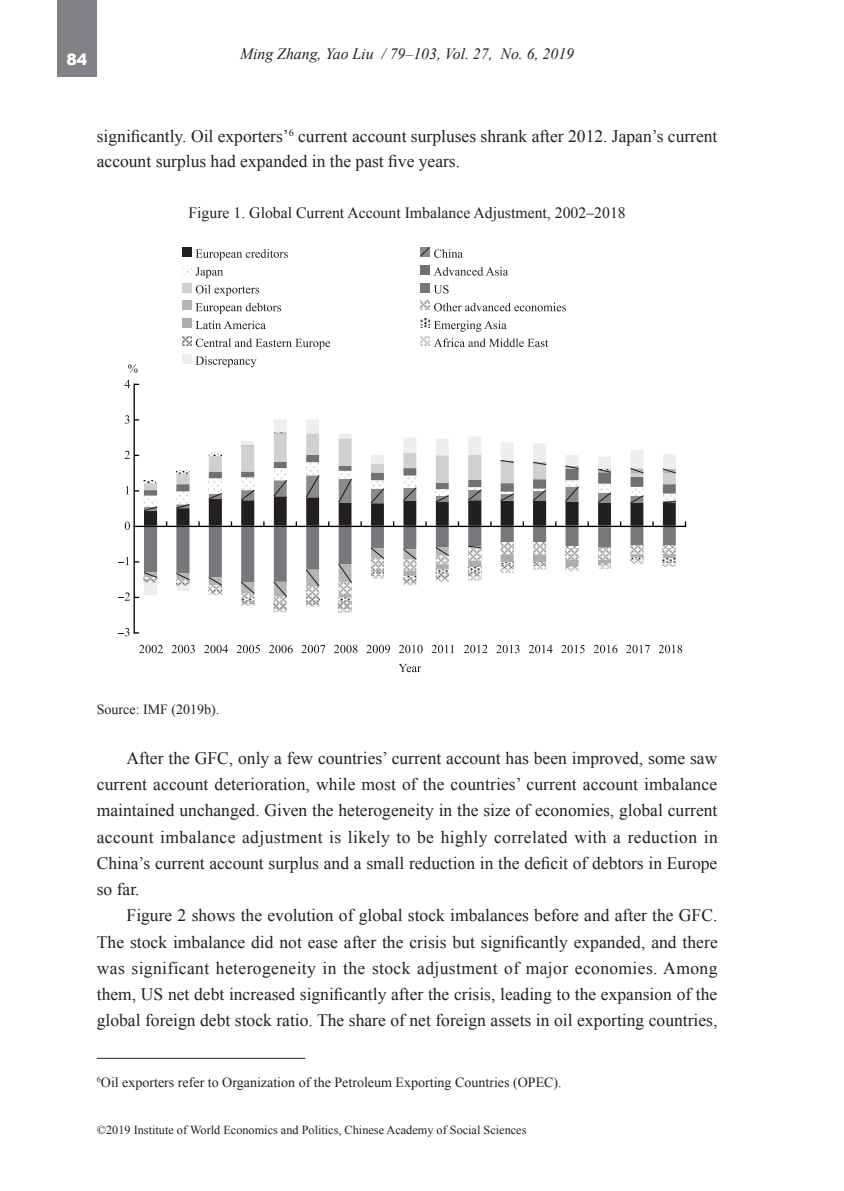
<style>
.page{position:relative;width:844px;height:1191px;background:#fff}
.page>*{position:absolute;margin:0;border:0;box-sizing:border-box;transform-origin:0 0}
.t1{font:17.5px/26.2px "Times New Roman";color:#231f20;text-align:justify}
.t2{font:15.75px "Times New Roman";color:#231f20}
.t3{font:italic 15.75px "Times New Roman";color:#231f20}
.t4{font:900 15.75px "Arial";color:#fff}
.t5{font:14px "Times New Roman";color:#231f20}
.t6{font:12.25px "Times New Roman";color:#231f20}
</style>
<div class="page">
<div style="left:57px;top:0;width:40px;height:77px;background:#808285"></div>
<img style="left:274px;top:598px;width:13px;height:5px">
<img style="left:338px;top:598px;width:14px;height:5px">
<svg style="left:306px;top:598px;width:13px;height:5px"></svg>
<img style="left:274px;top:603px;width:45px;height:2px">
<img style="left:241px;top:598px;width:13px;height:1px">
<svg style="left:338px;top:603px;width:13px;height:9px"></svg>
<img style="left:274px;top:605px;width:45px;height:7px">
<svg style="left:241px;top:599px;width:13px;height:6px"></svg>
<svg style="left:241px;top:419px;width:402px;height:32px"></svg>
<hr style="left:134px;top:526px;width:551px;height:1px;background:#000">
<svg style="left:118px;top:628px;width:21px;height:8px"></svg>
<svg style="left:118px;top:592px;width:21px;height:9px"></svg>
<svg style="left:125px;top:415px;width:14px;height:9px"></svg>
<svg style="left:124px;top:380px;width:15px;height:8px"></svg>
<svg style="left:398px;top:664px;width:23px;height:8px"></svg>
<div style="left:182px;top:247px;width:9px;height:9px;background:#231f20"></div>
<svg style="left:182px;top:249px;width:106px;height:29px"></svg>
<div style="left:420px;top:265px;width:9px;height:9px;background:#757070"></div>
<svg style="left:433px;top:267px;width:75px;height:9px"></svg>
<div style="left:182px;top:283px;width:9px;height:9px;background:#d1cfcf"></div>
<div style="left:420px;top:283px;width:9px;height:9px;background:#76787b"></div>
<svg style="left:433px;top:285px;width:15px;height:8px"></svg>
<svg style="left:420px;top:301px;width:146px;height:10px"></svg>
<div style="left:182px;top:318px;width:9px;height:10px;background:#b0abab"></div>
<svg style="left:195px;top:320px;width:71px;height:9px"></svg>
<svg style="left:182px;top:336px;width:148px;height:13px"></svg>
<svg style="left:420px;top:318px;width:128px;height:29px"></svg>
<div style="left:182px;top:354px;width:9px;height:9px;background:#eeeeef"></div>
<svg style="left:195px;top:356px;width:61px;height:11px"></svg>
<hr style="left:133px;top:384px;width:2px;height:249px;background:#000">
<svg style="left:139px;top:645px;width:24px;height:8px"></svg>
<svg style="left:171px;top:645px;width:24px;height:8px"></svg>
<svg style="left:204px;top:645px;width:24px;height:8px"></svg>
<svg style="left:236px;top:645px;width:24px;height:8px"></svg>
<svg style="left:269px;top:645px;width:24px;height:8px"></svg>
<svg style="left:301px;top:645px;width:24px;height:8px"></svg>
<svg style="left:334px;top:645px;width:23px;height:8px"></svg>
<svg style="left:366px;top:645px;width:24px;height:8px"></svg>
<svg style="left:399px;top:645px;width:23px;height:8px"></svg>
<svg style="left:431px;top:645px;width:22px;height:8px"></svg>
<svg style="left:463px;top:645px;width:24px;height:8px"></svg>
<svg style="left:496px;top:645px;width:23px;height:8px"></svg>
<svg style="left:528px;top:645px;width:24px;height:8px"></svg>
<svg style="left:561px;top:645px;width:23px;height:8px"></svg>
<svg style="left:593px;top:645px;width:24px;height:8px"></svg>
<svg style="left:626px;top:645px;width:23px;height:8px"></svg>
<svg style="left:658px;top:645px;width:24px;height:8px"></svg>
<svg style="left:182px;top:285px;width:99px;height:29px"></svg>
<svg style="left:144px;top:583px;width:273px;height:15px"></svg>
<svg style="left:420px;top:247px;width:43px;height:11px"></svg>
<svg style="left:118px;top:451px;width:559px;height:132px"></svg>
<svg style="left:128px;top:364px;width:9px;height:9px"></svg>
<hr style="left:97px;top:1057px;width:208px;height:1px;background:#231f20">
<p class="t4" style="left:66px;top:48px;width:23px">84</p>
<p class="t3" style="left:240px;top:43px;width:335px">Ming Zhang, Yao Liu / 79–103, Vol. 27, No. 6, 2019</p>
<p class="t1" style="left:97px;top:123px;width:622px;line-height:25.6px">significantly. Oil exporters’<sup>6</sup> current account surpluses shrank after 2012. Japan’s current account surplus had expanded in the past five years.</p>
<p class="t2" style="left:188px;top:202px;width:438px">Figure 1. Global Current Account Imbalance Adjustment, 2002–2018</p>
<p class="t5" style="left:97px;top:699px;width:124px">Source: IMF (2019b).</p>
<p class="t1" style="left:97px;top:744px;width:622px;text-indent:30px">After the GFC, only a few countries’ current account has been improved, some saw current account deterioration, while most of the countries’ current account imbalance maintained unchanged. Given the heterogeneity in the size of economies, global current account imbalance adjustment is likely to be highly correlated with a reduction in China’s current account surplus and a small reduction in the deficit of debtors in Europe so far.</p>
<p class="t1" style="left:97px;top:902px;width:622px;text-indent:30px">Figure 2 shows the evolution of global stock imbalances before and after the GFC.<br>The stock imbalance did not ease after the crisis but significantly expanded, and there was significant heterogeneity in the stock adjustment of major economies. Among them, US net debt increased significantly after the crisis, leading to the expansion of the global foreign debt stock ratio. The share of net foreign assets in oil exporting countries,</p>
<p class="t5" style="left:97px;top:1072px;width:466px"><sup>6</sup>Oil exporters refer to Organization of the Petroleum Exporting Countries (OPEC).</p>
<p class="t6" style="left:97px;top:1121px;width:431px">©2019 Institute of World Economics and Politics, Chinese Academy of Social Sciences</p>
</div>
